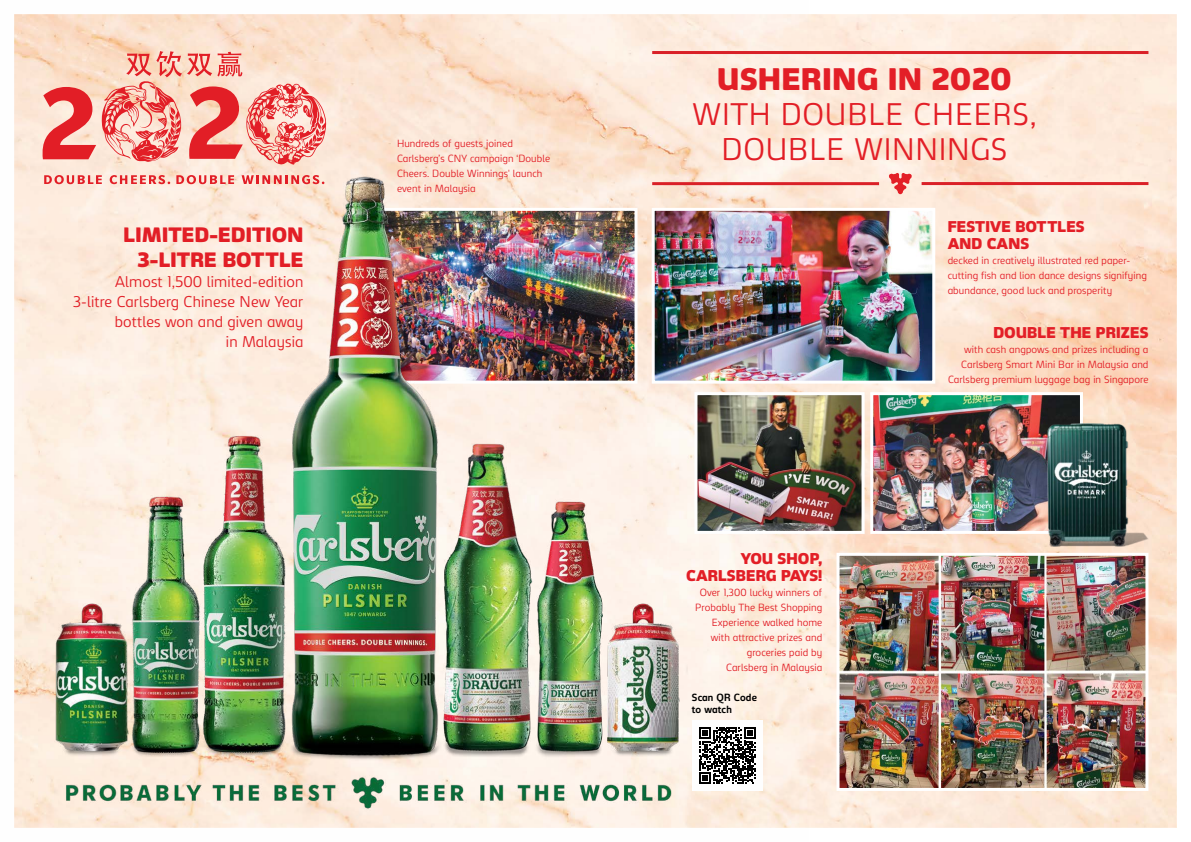
<style>
.page{position:relative;width:1191px;height:842px;background:#fff}
.page>*{position:absolute;margin:0;border:0;box-sizing:border-box;transform-origin:0 0}
.t1{font:300 30px/35px "Carlsberg Sans";letter-spacing:.025em;color:#e31f27;text-align:center}
.t2{font:900 30px "Carlsberg Sans";letter-spacing:.025em;color:#e31f27}
.t3{font:900 20px/25px "Carlsberg Sans";letter-spacing:.01em;color:#e31f27;text-align:right}
.t4{font:300 15px/20px "Carlsberg Sans";letter-spacing:.01em;color:#e31f27;text-align:right}
.t5{font:900 15px/17px "Carlsberg Sans";letter-spacing:.01em;color:#e31f27}
.t6{font:300 10px/15px "Carlsberg Sans";letter-spacing:.01em;color:#e31f27}
.t7{font:700 10px/12px "Carlsberg Sans";letter-spacing:.02em;color:#000}
</style>
<div class="page">
<img style="left:808px;top:14px;width:369px;height:814px">
<img style="left:1046px;top:420px;width:102px;height:129px">
<img style="left:14px;top:14px;width:794px;height:814px">
<h2 class="t3" style="left:124px;top:221px;width:181px">LIMITED-EDITION<br>3-LITRE BOTTLE</h2>
<h3 class="t4" style="left:73px;top:271px;width:231px">Almost 1,500 limited-edition<br>3-litre Carlsberg Chinese New Year bottles won and given away<br>in Malaysia</h3>
<p class="t6" style="left:397px;top:136px;width:155px">Hundreds of guests joined<br>Carlsberg’s CNY campaign ‘Double<br>Cheers. Double Winnings' launch event in Malaysia</p>
<h1 class="t2" style="left:717px;top:58px;width:295px">USHERING IN 2020</h1>
<h1 class="t1" style="left:692px;top:95px;width:345px">WITH DOUBLE CHEERS,<br>DOUBLE WINNINGS</h1>
<h3 class="t5" style="left:686px;top:549px;width:138px;text-align:right">YOU SHOP,<br>CARLSBERG PAYS!</h3>
<p class="t6" style="left:695px;top:584px;width:129px;text-align:right">Over 1,300 lucky winners of<br>Probably The Best Shopping<br>Experience walked home with attractive prizes and groceries paid by<br>Carlsberg in Malaysia</p>
<p class="t7" style="left:692px;top:691px;width:67px">Scan QR Code to watch</p>
<h3 class="t5" style="left:947px;top:217px;width:138px">FESTIVE BOTTLES<br>AND CANS</h3>
<p class="t6" style="left:947px;top:253px;width:201px">decked in creatively illustrated red paper&shy;cutting fish and lion dance designs signifying abundance, good luck and prosperity</p>
<h3 class="t5" style="left:993px;top:323px;width:157px">DOUBLE THE PRIZES</h3>
<p class="t6" style="left:948px;top:341px;width:202px;text-align:right">with cash angpows and prizes including a<br>Carlsberg Smart Mini Bar in Malaysia and<br>Carlsberg premium luggage bag in Singapore</p>
</div>
